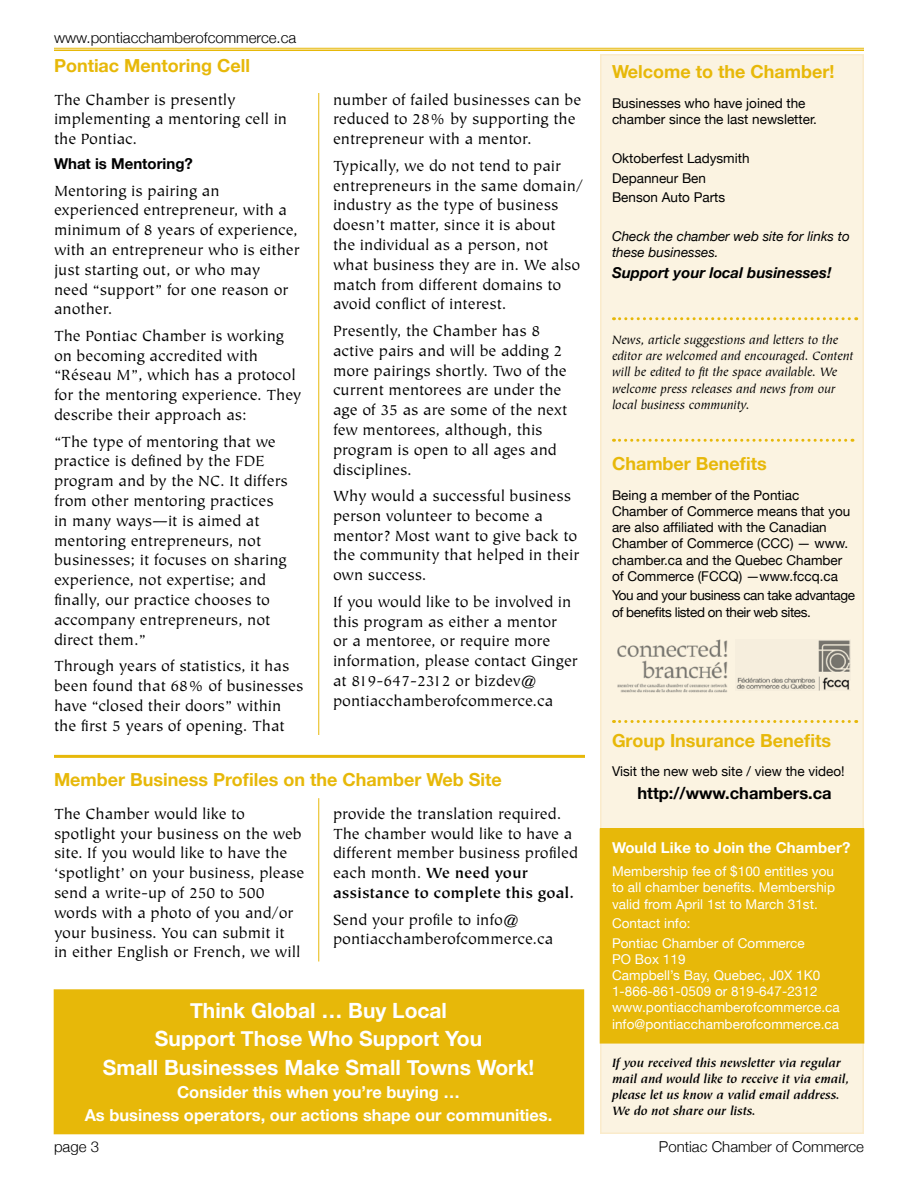
<style>
.page{position:relative;width:918px;height:1188px;background:#fff}
.page>*{position:absolute;margin:0;border:0;box-sizing:border-box;transform-origin:0 0}
.t1{font:700 21px/28.5px "Helvetica Neue";color:#fff;text-align:center}
.t2{font:700 18px "Helvetica Neue";color:#e7b809}
.t3{font:16.5px/19.8px "Tiepolo";color:#000}
.t4{font:700 16.5px/23.1px "Helvetica Neue";color:#fff;text-align:center}
.t5{font:700 16.5px "Helvetica Neue";color:#000}
.t6{font:300 15px "Helvetica Neue";color:#000}
.t7{font:italic 700 15px "Helvetica Neue";color:#000}
.t8{font:700 15px "Helvetica Neue";letter-spacing:.005em;color:#fff}
.t9{font:700 15px "Helvetica Neue";color:#000}
.t10{font:13.5px/16.2px "Helvetica Neue";color:#000}
.t11{font:13.5px/16.2px "Helvetica Neue";letter-spacing:.005em;color:#fff}
.t12{font:italic 13.5px/16.2px "Tiepolo";color:#000}
.t13{font:italic 700 13.5px/16.2px "Tiepolo";color:#000}
.t14{font:13.5px/16.2px "Helvetica Neue";letter-spacing:-.03em;color:#000}
.t15{font:italic 13.5px/16.2px "Helvetica Neue";color:#000}
.s1{font-weight:700}
</style>
<div class="page">
<div style="left:601px;top:55px;width:262px;height:1078px;background:#fbf3e1"></div>
<div style="left:600px;top:54px;width:264px;height:1080px;border:2px solid #faebcb"></div>
<div style="left:600px;top:829px;width:264px;height:214px;background:#e7b809"></div>
<svg style="left:614px;top:439px;width:239px;height:3px"></svg>
<img style="left:736px;top:640px;width:114px;height:51px">
<img style="left:617px;top:639px;width:111px;height:54px">
<svg style="left:614px;top:317px;width:243px;height:3px"></svg>
<svg style="left:614px;top:720px;width:243px;height:3px"></svg>
<div style="left:54px;top:990px;width:530px;height:144px;background:#e7b809"></div>
<hr style="left:54px;top:48px;width:810px;height:1px;background:#e7b809">
<hr style="left:54px;top:50px;width:810px;height:1px;background:#e7b809">
<hr style="left:54px;top:755px;width:531px;height:3px;background:#e7b809">
<hr style="left:319px;top:93px;width:1px;height:642px;background:#e7b809">
<hr style="left:319px;top:798px;width:1px;height:164px;background:#e7b809">
<p class="t6" style="left:54px;top:28px;width:244px">www.pontiacchamberofcommerce.ca</p>
<p class="t2" style="left:54px;top:54px;width:198px">Pontiac Mentoring Cell</p>
<p class="t3" style="left:54px;top:90px;width:235px">The Chamber is presently implementing a mentoring cell in the Pontiac.</p>
<p class="t9" style="left:54px;top:154px;width:140px">What is Mentoring?</p>
<p class="t3" style="left:54px;top:181px;width:247px">Mentoring is pairing an experienced entrepreneur, with a minimum of 8 years of experience, with an entrepreneur who is either just starting out, or who may<br>need “support” for one reason or another.</p>
<p class="t3" style="left:54px;top:326px;width:249px">The Pontiac Chamber is working on becoming accredited with “Réseau M”, which has a protocol for the mentoring experience. They describe their approach as:</p>
<p class="t3" style="left:54px;top:432px;width:235px">“The type of mentoring that we practice is defined by the FDE program and by the NC. It differs from other mentoring practices in many ways—it is aimed at mentoring entrepreneurs, not businesses; it focuses on sharing experience, not expertise; and finally, our practice chooses to accompany entrepreneurs, not direct them.”</p>
<p class="t3" style="left:54px;top:657px;width:251px">Through years of statistics, it has been found that 68% of businesses have “closed their doors” within the first 5 years of opening. That</p>
<p class="t3" style="left:333px;top:90px;width:250px">number of failed businesses can be reduced to 28% by supporting the entrepreneur with a mentor.</p>
<p class="t3" style="left:333px;top:156px;width:251px">Typically, we do not tend to pair entrepreneurs in the same domain/ industry as the type of business doesn’t matter, since it is about<br>the individual as a person, not what business they are in. We also match from different domains to avoid conflict of interest.</p>
<p class="t3" style="left:333px;top:321px;width:236px">Presently, the Chamber has 8 active pairs and will be adding 2 more pairings shortly. Two of the current mentorees are under the age of 35 as are some of the next few mentorees, although, this program is open to all ages and disciplines.</p>
<p class="t3" style="left:333px;top:487px;width:248px">Why would a successful business person volunteer to become a mentor? Most want to give back to the community that helped in their own success.</p>
<p class="t3" style="left:333px;top:592px;width:247px">If you would like to be involved in this program as either a mentor<br>or a mentoree, or require more information, please contact Ginger at 819-647-2312 or bizdev@ pontiacchamberofcommerce.ca</p>
<p class="t2" style="left:54px;top:768px;width:449px">Member Business Profiles on the Chamber Web Site</p>
<p class="t3" style="left:54px;top:804px;width:252px">The Chamber would like to spotlight your business on the web site. If you would like to have the ‘spotlight’ on your business, please send a write-up of 250 to 500 words with a photo of you and/or your business. You can submit it<br>in either English or French, we will</p>
<p class="t3" style="left:333px;top:804px;width:247px">provide the translation required.<br>The chamber would like to have a different member business profiled each month. <span class="s1">We need your assistance to complete this goal.</span></p>
<p class="t3" style="left:333px;top:910px;width:222px">Send your profile to info@ pontiacchamberofcommerce.ca</p>
<p class="t1" style="left:103px;top:996px;width:433px">Think Global … Buy Local<br>Support Those Who Support You<br>Small Businesses Make Small Towns Work!</p>
<p class="t4" style="left:85px;top:1080px;width:469px">Consider this when you’re buying …<br>As business operators, our actions shape our communities.</p>
<p class="t2" style="left:612px;top:61px;width:224px">Welcome to the Chamber!</p>
<p class="t10" style="left:612px;top:95px;width:207px">Businesses who have joined the chamber since the last newsletter.</p>
<p class="t10" style="left:612px;top:148px;width:139px;line-height:19.5px">Oktoberfest Ladysmith<br>Depanneur Ben<br>Benson Auto Parts</p>
<p class="t15" style="left:612px;top:228px;width:239px">Check the chamber web site for links to these businesses.</p>
<p class="t7" style="left:612px;top:264px;width:221px">Support your local businesses!</p>
<p class="t12" style="left:612px;top:332px;width:243px">News, article suggestions and letters to the editor are welcomed and encouraged. Content will be edited to fit the space available. We welcome press releases and news from our local business community.</p>
<p class="t2" style="left:612px;top:453px;width:156px">Chamber Benefits</p>
<p class="t10" style="left:612px;top:487px;width:240px">Being a member of the Pontiac Chamber of Commerce means that you are also affiliated with the Canadian Chamber of Commerce (CCC) — www. chamber.ca and the Quebec Chamber of Commerce (FCCQ) —www.fccq.ca</p>
<p class="t14" style="left:612px;top:587px;width:245px">You and your business can take advantage of benefits listed on their web sites.</p>
<p class="t2" style="left:612px;top:729px;width:221px">Group Insurance Benefits</p>
<p class="t10" style="left:612px;top:763px;width:234px">Visit the new web site / view the video!</p>
<p class="t5" style="left:637px;top:783px;width:196px">http://www.chambers.ca</p>
<p class="t8" style="left:612px;top:839px;width:240px">Would Like to Join the Chamber?</p>
<p class="t11" style="left:612px;top:863px;width:225px;text-align:justify">Membership fee of $100 entitles you to all chamber benefits. Membership valid from April 1st to March 31st.</p>
<p class="t11" style="left:612px;top:913px;width:194px;line-height:19.5px">Contact info:<br>Pontiac Chamber of Commerce</p>
<p class="t11" style="left:612px;top:951px;width:229px">PO Box 119<br>Campbell’s Bay, Quebec, J0X 1K0<br>1-866-861-0509 or 819-647-2312 www.pontiacchamberofcommerce.ca info@pontiacchamberofcommerce.ca</p>
<p class="t13" style="left:612px;top:1055px;width:239px">If you received this newsletter via regular mail and would like to receive it via email, please let us know a valid email address.<br>We do not share our lists.</p>
<p class="t6" style="left:54px;top:1137px;width:47px">page 3</p>
<p class="t6" style="left:659px;top:1137px;width:207px">Pontiac Chamber of Commerce</p>
</div>
